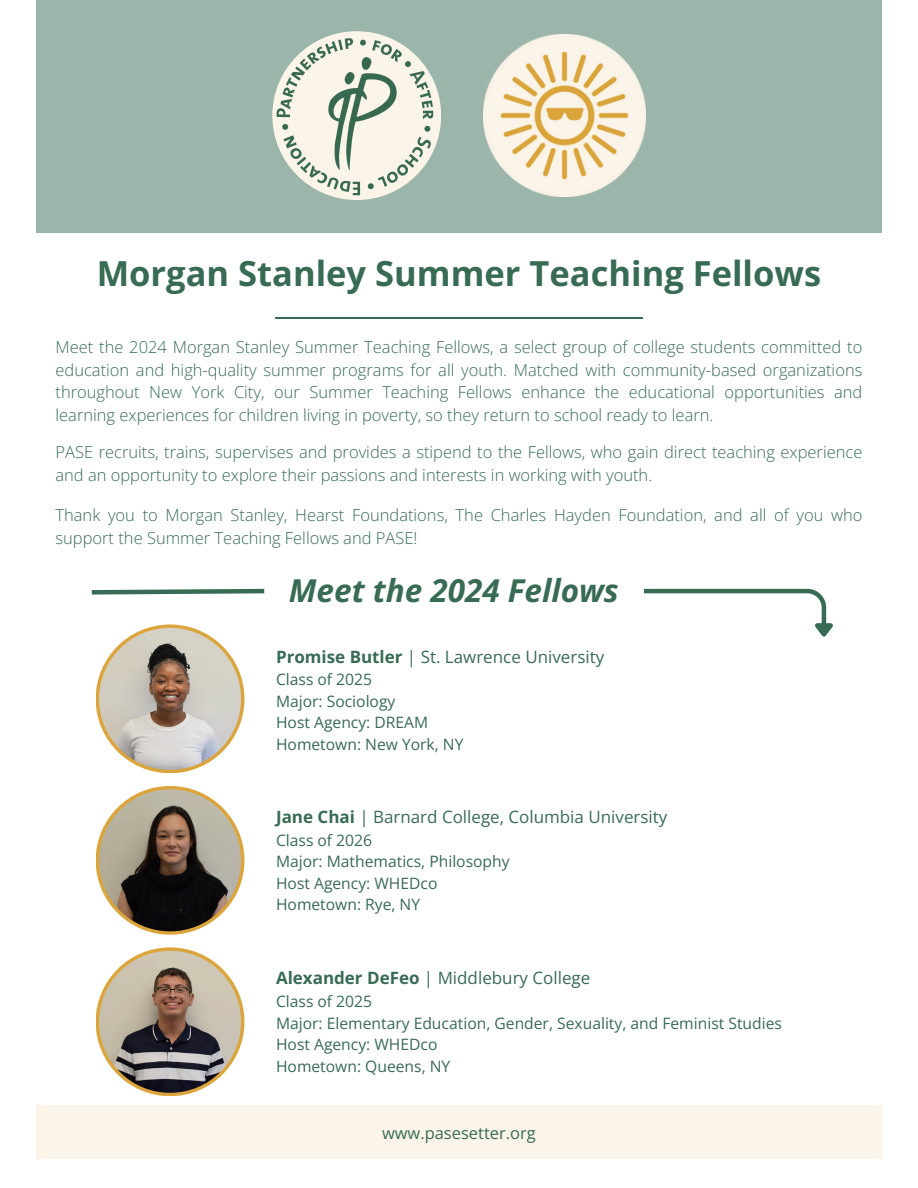
<style>
.page{position:relative;width:918px;height:1188px;background:#fff}
.page>*{position:absolute;margin:0;border:0;box-sizing:border-box;transform-origin:0 0}
.t1{font:700 34.5px "Open Sans";color:#386b54}
.t2{font:italic 700 31.5px "Open Sans";color:#386b54}
.t3{font:16.95px "Open Sans";color:#386b54}
.t4{font:300 16.5px/22.5px "Open Sans";color:#386b54}
.t5{font:16.5px "Open Sans";color:#386b54}
.t6{font:15.75px/21.6px "Open Sans";color:#386b54}
.s1{font-weight:700}
</style>
<div class="page">
<svg style="left:96px;top:624px;width:148px;height:149px"></svg>
<img style="left:99px;top:628px;width:142px;height:142px;border-radius:50%">
<svg style="left:96px;top:786px;width:148px;height:149px"></svg>
<img style="left:99px;top:789px;width:142px;height:142px;border-radius:50%">
<svg style="left:91px;top:588px;width:174px;height:7px"></svg>
<svg style="left:643px;top:588px;width:190px;height:49px"></svg>
<div style="left:36px;top:1105px;width:846px;height:54px;background:#fbf4e8"></div>
<div style="left:36px;top:0;width:846px;height:233px;background:#9cb5aa"></div>
<img style="left:272px;top:31px;width:169px;height:169px">
<img style="left:483px;top:34px;width:162px;height:162px">
<hr style="left:275px;top:317px;width:367px;height:2px;background:#386b54">
<svg style="left:96px;top:947px;width:148px;height:149px"></svg>
<img style="left:99px;top:951px;width:142px;height:142px;border-radius:50%">
<p class="t1" style="left:97px;top:249px;width:726px">Morgan Stanley Summer Teaching Fellows</p>
<p class="t4" style="left:56px;top:336px;width:808px;text-align:justify">Meet the 2024 Morgan Stanley Summer Teaching Fellows, a select group of college students committed to education and high-quality summer programs for all youth. Matched with community-based organizations throughout New York City, our Summer Teaching Fellows enhance the educational opportunities and learning experiences for children living in poverty, so they return to school ready to learn.</p>
<p class="t4" style="left:56px;top:440px;width:808px">PASE recruits, trains, supervises and provides a stipend to the Fellows, who gain direct teaching experience and an opportunity to explore their passions and interests in working with youth.</p>
<h1 class="t4" style="left:56px;top:503px;width:808px">Thank you to Morgan Stanley, Hearst Foundations, The Charles Hayden Foundation, and all of you who support the Summer Teaching Fellows and PASE!</h1>
<p class="t2" style="left:289px;top:568px;width:331px">Meet the 2024 Fellows</p>
<p class="t3" style="left:276px;top:644px;width:330px"><span class="s1">Promise Butler</span> | St. Lawrence University</p>
<p class="t6" style="left:276px;top:668px;width:189px">Class of 2025<br>Major: Sociology<br>Host Agency: DREAM<br>Hometown: New York, NY</p>
<p class="t3" style="left:276px;top:805px;width:393px"><span class="s1">Jane Chai</span> | Barnard College, Columbia University</p>
<p class="t6" style="left:276px;top:829px;width:235px">Class of 2026<br>Major: Mathematics, Philosophy<br>Host Agency: WHEDco<br>Hometown: Rye, NY</p>
<p class="t3" style="left:276px;top:966px;width:316px"><span class="s1">Alexander DeFeo</span> | Middlebury College</p>
<p class="t6" style="left:276px;top:990px;width:507px">Class of 2025<br>Major: Elementary Education, Gender, Sexuality, and Feminist Studies<br>Host Agency: WHEDco<br>Hometown: Queens, NY</p>
<h2 class="t5" style="left:382px;top:1122px;width:155px">www.pasesetter.org</h2>
</div>
